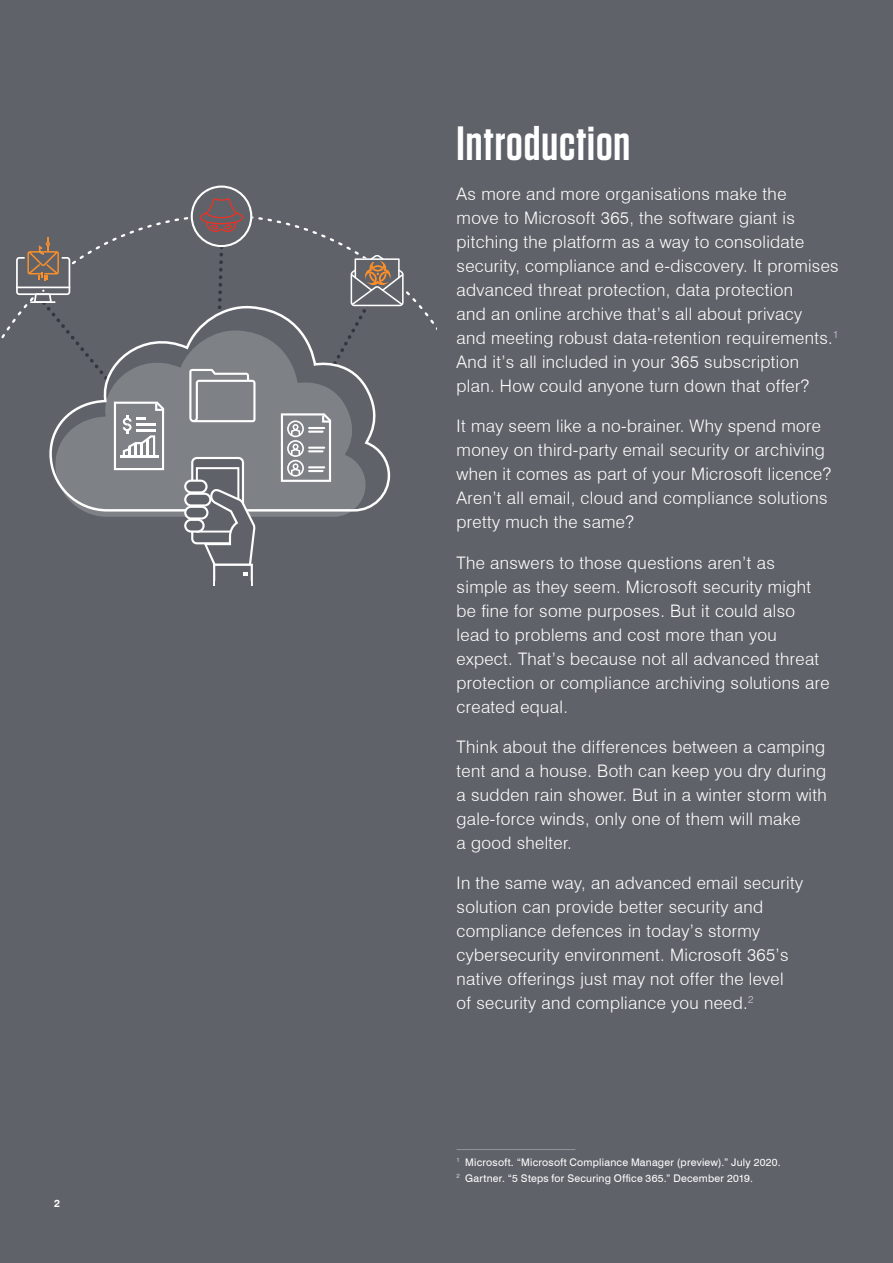
<style>
.page{position:relative;width:893px;height:1263px;background:#5f6369}
.page>*{position:absolute;margin:0;border:0;box-sizing:border-box;transform-origin:0 0}
.t1{font:600 48px "Tungsten";letter-spacing:.02em;color:#fff}
.t2{font:300 17.25px/24px "Swiss 721 BT";letter-spacing:.02em;color:#fff}
.t3{font:10.5px/16.2px "Swiss 721 BT";letter-spacing:.025em;color:#fff}
.t4{font:700 10.5px "Swiss 721 BT";color:#fff}
</style>
<div class="page">
<svg style="left:1px;top:215px;width:435px;height:124px"></svg>
<svg style="left:49px;top:306px;width:342px;height:204px"></svg>
<svg style="left:55px;top:330px;width:311px;height:187px;fill:#7e8186"></svg>
<svg style="left:114px;top:402px;width:50px;height:68px;background:#a6a8ab"></svg>
<svg style="left:281px;top:413px;width:50px;height:69px;background:#a5a7aa"></svg>
<svg style="left:189px;top:369px;width:67px;height:53px;background:#95989c"></svg>
<svg style="left:16px;top:238px;width:93px;height:142px"></svg>
<svg style="left:332px;top:252px;width:72px;height:113px"></svg>
<svg style="left:191px;top:186px;width:61px;height:122px"></svg>
<svg style="left:184px;top:457px;width:72px;height:129px"></svg>
<div style="left:215px;top:581px;width:36px;height:5px;background:#5f6369"></div>
<hr style="left:457px;top:1149px;width:118px;height:1px;background:#939598">
<p class="t4" style="left:54px;top:1197px;width:7px">2</p>
<h1 class="t1" style="left:457px;top:118px;width:175px">Introduction</h1>
<p class="t2" style="left:457px;top:182px;width:384px">As more and more organisations make the<br>move to Microsoft 365, the software giant is pitching the platform as a way to consolidate security, compliance and e-discovery. It promises advanced threat protection, data protection<br>and an online archive that’s all about privacy<br>and meeting robust data-retention requirements.<sup>1<br></sup>And it’s all included in your 365 subscription plan. How could anyone turn down that offer?</p>
<p class="t2" style="left:457px;top:414px;width:376px">It may seem like a no-brainer. Why spend more money on third-party email security or archiving when it comes as part of your Microsoft licence?<br>Aren’t all email, cloud and compliance solutions pretty much the same?</p>
<p class="t2" style="left:457px;top:550px;width:374px">The answers to those questions aren’t as simple as they seem. Microsoft security might be fine for some purposes. But it could also lead to problems and cost more than you expect. That’s because not all advanced threat protection or compliance archiving solutions are created equal.</p>
<p class="t2" style="left:457px;top:734px;width:372px">Think about the differences between a camping tent and a house. Both can keep you dry during a sudden rain shower. But in a winter storm with gale-force winds, only one of them will make<br>a good shelter.</p>
<p class="t2" style="left:457px;top:871px;width:348px">In the same way, an advanced email security solution can provide better security and compliance defences in today’s stormy cybersecurity environment. Microsoft 365’s native offerings just may not offer the level<br>of security and compliance you need.<sup>2</sup></p>
<p class="t3" style="left:457px;top:1154px;width:326px"><sup>1</sup> Microsoft. “Microsoft Compliance Manager (preview).” July 2020.<br><sup>2</sup> Gartner. “5 Steps for Securing Office 365.” December 2019.</p>
</div>
